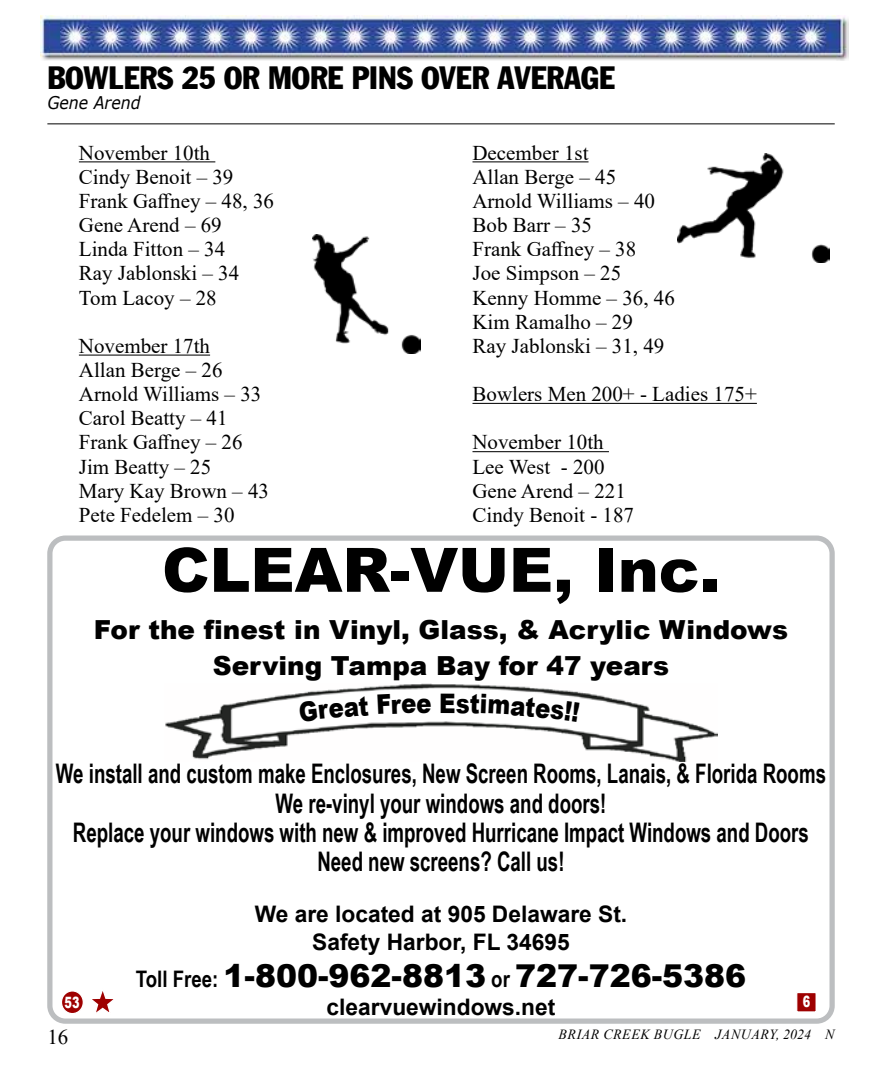
<style>
.page{position:relative;width:882px;height:1071px;background:#fff}
.page>*{position:absolute;margin:0;border:0;box-sizing:border-box;transform-origin:0 0}
.t1{font:900 61.25px "Arial";color:#000}
.t2{font:900 31.5px "Arial";color:#000}
.t3{font:31.5px "Franklin Gothic Condensed";color:#000}
.t4{font:700 26.95px/29.4px "Arial Narrow";color:#000;text-align:center;scale:.85 1}
.t5{font:900 26.95px "Arial";color:#000;scale:.85 1}
.t6{font:900 26.25px/35.9px "Arial";color:#000;text-align:center}
.t7{font:700 22.75px/27.3px "Arial";color:#000;text-align:center}
.t8{font:21px/24.2px "Times New Roman";color:#000}
.t9{font:italic 17.5px "Verdana";color:#000;scale:.9 1}
.t10{font:900 15.58px "Arial";color:#fff;scale:.72 1}
.t11{font:italic 14px "Times New Roman";letter-spacing:.035em;color:#000}
.s1{font-family:"Arial Narrow";font-weight:700;font-size:22.75px}
</style>
<div class="page">
<img style="left:41px;top:16px;width:808px;height:44px">
<hr style="left:47px;top:123px;width:788px;height:1px;background:#000">
<hr style="left:79px;top:161px;width:136px;height:1px;background:#000">
<hr style="left:79px;top:355px;width:131px;height:1px;background:#000">
<hr style="left:472px;top:161px;width:117px;height:1px;background:#000">
<hr style="left:472px;top:403px;width:285px;height:1px;background:#000">
<hr style="left:472px;top:451px;width:137px;height:1px;background:#000">
<img style="left:312px;top:234px;width:109px;height:120px">
<img style="left:678px;top:153px;width:152px;height:109px">
<svg style="left:47px;top:536px;width:788px;height:488px"></svg>
<svg style="left:86px;top:987px;width:33px;height:30px"></svg>
<div style="left:61px;top:991px;width:22px;height:23px;background:#9e0000;border-radius:50%"></div>
<div style="left:61px;top:990px;width:23px;height:24px;border:1px solid #fff;border-radius:50%"></div>
<div style="left:797px;top:993px;width:19px;height:19px;background:#9e0000"></div>
<div style="left:796px;top:992px;width:21px;height:21px;border:1px solid #fff"></div>
<svg style="left:299px;top:696px;width:70px;height:26px"></svg>
<svg style="left:377px;top:694px;width:54px;height:20px"></svg>
<svg style="left:456px;top:694px;width:124px;height:28px"></svg>
<h2 class="t3" style="left:47px;top:59px;width:569px">BOWLERS 25 OR MORE PINS OVER AVERAGE</h2>
<p class="t9" style="left:47px;top:90px;width:105px">Gene Arend</p>
<p class="t8" style="left:79px;top:140px;width:197px">November 10th<br>Cindy Benoit – 39<br>Frank Gaffney – 48, 36<br>Gene Arend – 69<br>Linda Fitton – 34<br>Ray Jablonski – 34<br>Tom Lacoy – 28</p>
<p class="t8" style="left:79px;top:333px;width:192px">November 17th<br>Allan Berge – 26<br>Arnold Williams – 33<br>Carol Beatty – 41<br>Frank Gaffney – 26<br>Jim Beatty – 25<br>Mary Kay Brown – 43<br>Pete Fedelem – 30</p>
<p class="t8" style="left:472px;top:140px;width:204px">December 1st<br>Allan Berge – 45<br>Arnold Williams – 40<br>Bob Barr – 35<br>Frank Gaffney – 38<br>Joe Simpson – 25<br>Kenny Homme – 36, 46<br>Kim Ramalho – 29<br>Ray Jablonski – 31, 49</p>
<p class="t8" style="left:472px;top:381px;width:286px">Bowlers Men 200+ - Ladies 175+</p>
<p class="t8" style="left:472px;top:430px;width:163px">November 10th<br>Lee West - 200<br>Gene Arend – 221<br>Cindy Benoit - 187</p>
<h1 class="t1" style="left:162px;top:525px;width:560px">CLEAR-VUE, Inc.</h1>
<p class="t6" style="left:94px;top:611px;width:696px">For the finest in Vinyl, Glass, &amp; Acrylic Windows<br>Serving Tampa Bay for 47 years</p>
<p class="t5" style="left:439px;top:683px;width:21px">E</p>
<p class="t4" style="left:56px;top:758px;width:908px">We install and custom make Enclosures, New Screen Rooms, Lanais, &amp; Florida Rooms We re-vinyl your windows and doors!<br>Replace your windows with new &amp; improved Hurricane Impact Windows and Doors Need new screens? Call us!</p>
<p class="t7" style="left:255px;top:901px;width:374px">We are located at 905 Delaware St.<br>Safety Harbor, FL 34695</p>
<h2 class="t2" style="left:136px;top:953px;width:612px"><span class="s1">Toll Free:</span> 1-800-962-8813 <span class="s1">or</span> 727-726-5386</h2>
<p class="t7" style="left:327px;top:993px;width:230px">clearvuewindows.net</p>
<p class="t10" style="left:65px;top:991px;width:22px">53</p>
<p class="t10" style="left:803px;top:990px;width:12px">6</p>
<p class="t8" style="left:47px;top:1024px;width:22px">16</p>
<p class="t11" style="left:559px;top:1024px;width:278px">BRIAR CREEK BUGLE JANUARY, 2024 N</p>
</div>
